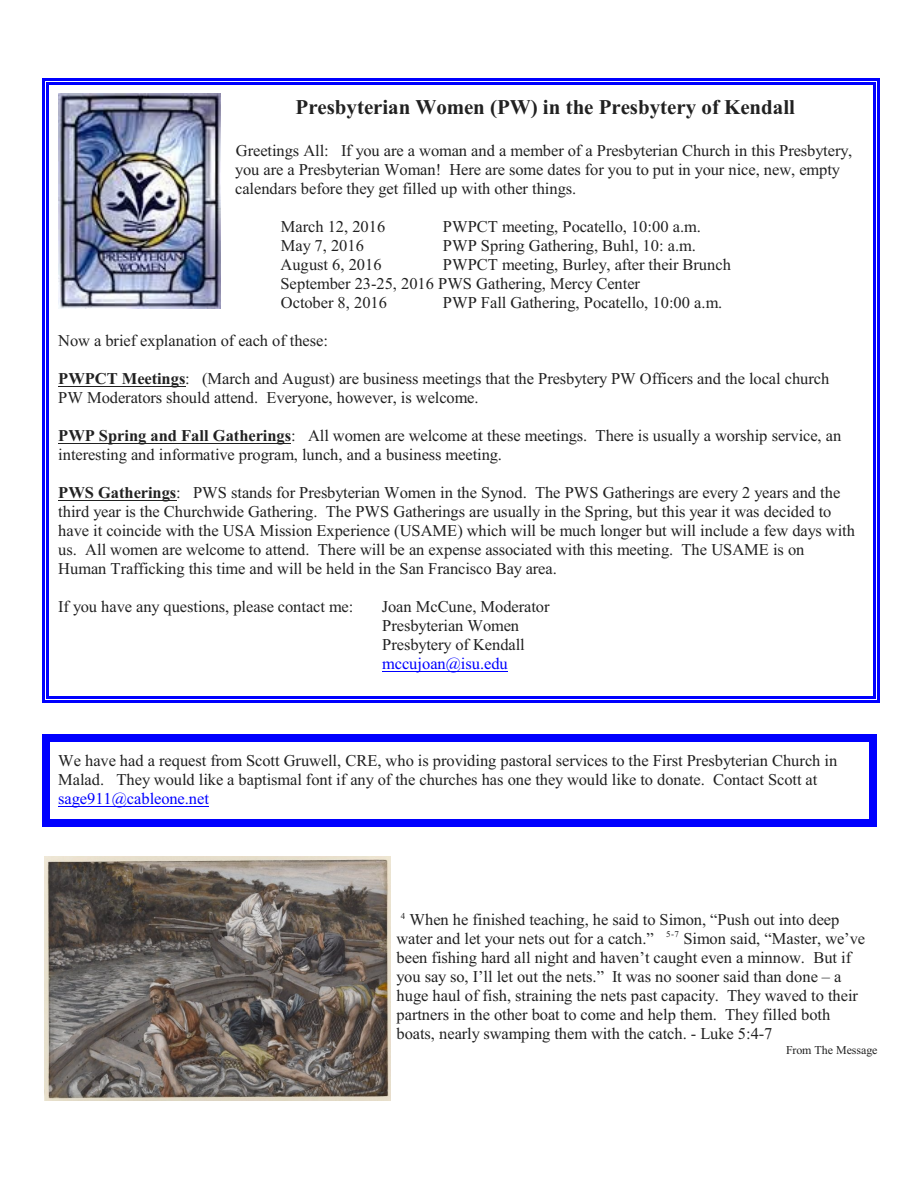
<style>
.page{position:relative;width:918px;height:1188px;background:#fff}
.page>*{position:absolute;margin:0;border:0;box-sizing:border-box;transform-origin:0 0}
.t1{font:700 21px "Times New Roman";color:#212121}
.t2{font:16.5px/19px "Times New Roman";letter-spacing:-.005em;color:#212121}
.t3{font:16.5px "Times New Roman";letter-spacing:-.005em;color:#00f}
.t4{font:12px "Times New Roman";color:#212121}
.s1{font-weight:700}
</style>
<div class="page">
<hr style="left:58px;top:806px;width:151px;height:1px;background:#00f">
<div style="left:42px;top:734px;width:7px;height:92px;background:#00f"></div>
<div style="left:870px;top:734px;width:7px;height:92px;background:#00f"></div>
<div style="left:42px;top:734px;width:835px;height:7px;background:#00f"></div>
<div style="left:42px;top:819px;width:835px;height:7px;background:#00f"></div>
<img style="left:58px;top:94px;width:162px;height:214px">
<hr style="left:58px;top:386px;width:127px;height:1px;background:#212121">
<hr style="left:58px;top:443px;width:233px;height:1px;background:#212121">
<hr style="left:58px;top:500px;width:118px;height:1px;background:#212121">
<hr style="left:382px;top:671px;width:126px;height:1px;background:#00f">
<hr style="left:46px;top:82px;width:3px;height:616px;background:#00f">
<hr style="left:873px;top:82px;width:3px;height:616px;background:#00f">
<hr style="left:46px;top:82px;width:830px;height:3px;background:#00f">
<hr style="left:46px;top:696px;width:830px;height:3px;background:#00f">
<hr style="left:42px;top:78px;width:3px;height:625px;background:#00f">
<hr style="left:877px;top:78px;width:3px;height:625px;background:#00f">
<hr style="left:42px;top:78px;width:838px;height:2px;background:#00f">
<hr style="left:42px;top:700px;width:838px;height:3px;background:#00f">
<img style="left:44px;top:856px;width:346px;height:245px">
<p class="t1" style="left:296px;top:99px;width:501px">Presbyterian Women (PW) in the Presbytery of Kendall</p>
<p class="t2" style="left:235px;top:142px;width:619px">Greetings All: If you are a woman and a member of a Presbyterian Church in this Presbytery, you are a Presbyterian Woman! Here are some dates for you to put in your nice, new, empty calendars before they get filled up with other things.</p>
<p class="t2" style="left:281px;top:218px;width:106px">March 12, 2016</p>
<p class="t2" style="left:443px;top:218px;width:259px">PWPCT meeting, Pocatello, 10:00 a.m.</p>
<p class="t2" style="left:281px;top:237px;width:85px">May 7, 2016</p>
<p class="t2" style="left:443px;top:237px;width:254px">PWP Spring Gathering, Buhl, 10: a.m.</p>
<p class="t2" style="left:281px;top:256px;width:103px">August 6, 2016</p>
<p class="t2" style="left:281px;top:256px;width:452px;text-indent:162px">PWPCT meeting, Burley, after their Brunch<br>September 23-25, 2016 PWS Gathering, Mercy Center<br>October 8, 2016</p>
<p class="t2" style="left:443px;top:294px;width:281px">PWP Fall Gathering, Pocatello, 10:00 a.m.</p>
<p class="t2" style="left:58px;top:332px;width:271px">Now a brief explanation of each of these:</p>
<p class="t2" style="left:58px;top:370px;width:773px"><span class="s1">PWPCT Meetings</span>: (March and August) are business meetings that the Presbytery PW Officers and the local church<br>PW Moderators should attend. Everyone, however, is welcome.</p>
<p class="t2" style="left:58px;top:427px;width:785px"><span class="s1">PWP Spring and Fall Gatherings</span>: All women are welcome at these meetings. There is usually a worship service, an interesting and informative program, lunch, and a business meeting.</p>
<p class="t2" style="left:58px;top:484px;width:798px"><span class="s1">PWS Gatherings</span>: PWS stands for Presbyterian Women in the Synod. The PWS Gatherings are every 2 years and the third year is the Churchwide Gathering. The PWS Gatherings are usually in the Spring, but this year it was decided to have it coincide with the USA Mission Experience (USAME) which will be much longer but will include a few days with us. All women are welcome to attend. There will be an expense associated with this meeting. The USAME is on Human Trafficking this time and will be held in the San Francisco Bay area.</p>
<p class="t2" style="left:58px;top:598px;width:297px">If you have any questions, please contact me:</p>
<p class="t2" style="left:382px;top:598px;width:169px">Joan McCune, Moderator<br>Presbyterian Women<br>Presbytery of Kendall</p>
<p class="t3" style="left:382px;top:657px;width:127px">mccujoan@isu.edu</p>
<p class="t2" style="left:58px;top:752px;width:781px">We have had a request from Scott Gruwell, CRE, who is providing pastoral services to the First Presbyterian Church in<br>Malad. They would like a baptismal font if any of the churches has one they would like to donate. Contact Scott at</p>
<p class="t3" style="left:58px;top:792px;width:152px">sage911@cableone.net</p>
<p class="t2" style="left:397px;top:912px;width:470px"><sup>4</sup> When he finished teaching, he said to Simon, “Push out into deep water and let your nets out for a catch.” <sup>5-7</sup> Simon said, “Master, we’ve been fishing hard all night and haven’t caught even a minnow. But if you say so, I’ll let out the nets.” It was no sooner said than done – a huge haul of fish, straining the nets past capacity. They waved to their partners in the other boat to come and help them. They filled both boats, nearly swamping them with the catch. - Luke 5:4-7</p>
<p class="t4" style="left:786px;top:1046px;width:93px">From The Message</p>
</div>
